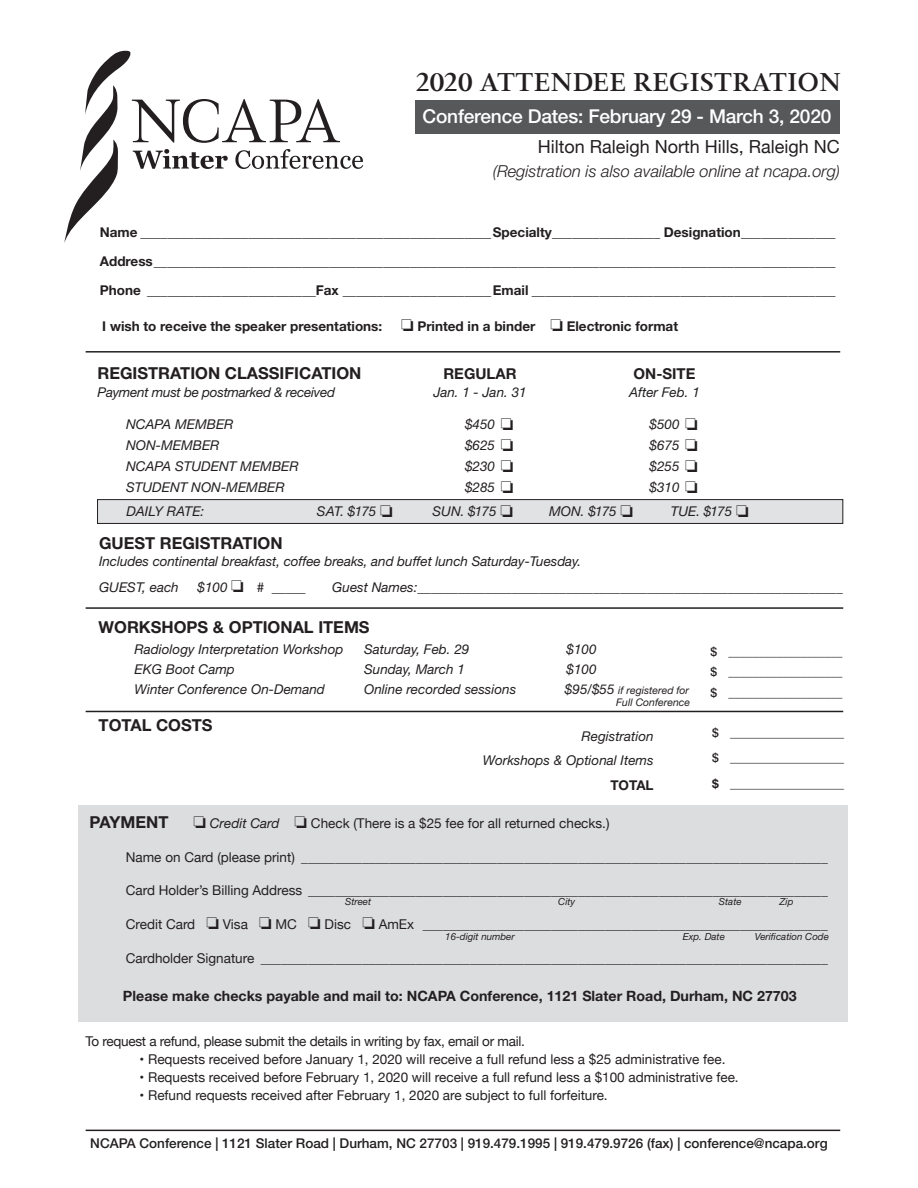
<style>
.page{position:relative;width:918px;height:1188px;background:#fff}
.page>*{position:absolute;margin:0;border:0;box-sizing:border-box;transform-origin:0 0}
.t1{font:600 25.5px "Magneta";letter-spacing:.015em;color:#231f20}
.t2{font:500 19.2px "Helvetica Neue";letter-spacing:-.01em;color:#fff}
.t3{font:18px "Helvetica Neue";color:#231f20}
.t4{font:700 16.5px "Helvetica Neue";color:#231f20}
.t5{font:italic 300 16.5px "Helvetica Neue";color:#231f20}
.t6{font:700 15px "Helvetica Neue";color:#231f20}
.t7{font:700 14.25px "Helvetica Neue";color:#231f20}
.t8{font:13.5px "Helvetica Neue";color:#231f20}
.t9{font:italic 13.5px "Helvetica Neue";color:#231f20}
.t10{font:700 13.5px "Helvetica Neue";color:#231f20}
.t11{font:500 13.5px "Helvetica Neue";color:#231f20}
.t12{font:13.5px "Helvetica Neue";letter-spacing:-.02em;color:#231f20}
.t13{font:italic 13.5px "Helvetica Neue";letter-spacing:-.02em;color:#231f20}
.t14{font:500 12px "Helvetica Neue";color:#231f20}
.t15{font:700 12px "Helvetica Neue";color:#231f20}
.t16{font:italic 10.5px/11.2px "Helvetica Neue";color:#231f20;text-align:right}
.t17{font:italic 9.75px "Helvetica Neue";color:#231f20}
.s1{font-size:13.5px}
.s2{font-style:italic}
</style>
<div class="page">
<div style="left:98px;top:500px;width:745px;height:23px;background:#e1e2e4"></div>
<div style="left:97px;top:499px;width:746px;height:25px;border:1px solid #231f20"></div>
<svg style="left:64px;top:51px;width:300px;height:192px"></svg>
<div style="left:415px;top:100px;width:425px;height:34px;background:#57585a"></div>
<div style="left:130px;top:175px;width:252px;height:15px;background:#fff"></div>
<hr style="left:86px;top:351px;width:754px;height:2px;background:#231f20">
<div style="left:78px;top:806px;width:769px;height:216px;background:#dcdddf"></div>
<hr style="left:86px;top:711px;width:757px;height:1px;background:#231f20">
<hr style="left:86px;top:607px;width:757px;height:2px;background:#231f20">
<hr style="left:86px;top:1130px;width:754px;height:1px;background:#231f20">
<p class="t1" style="left:415px;top:65px;width:427px">2020 ATTENDEE REGISTRATION</p>
<p class="t2" style="left:422px;top:104px;width:411px">Conference Dates: February 29 - March 3, 2020</p>
<p class="t3" style="left:538px;top:134px;width:303px">Hilton Raleigh North Hills, Raleigh NC</p>
<p class="t5" style="left:493px;top:162px;width:349px">(Registration is also available online at ncapa.org)</p>
<p class="t10" style="left:100px;top:224px;width:737px">Name ____________________________________________________Specialty________________ Designation______________</p>
<p class="t10" style="left:100px;top:253px;width:737px">Address_____________________________________________________________________________________________________</p>
<p class="t10" style="left:100px;top:282px;width:737px">Phone _________________________Fax ______________________Email _____________________________________________</p>
<p class="t10" style="left:102px;top:318px;width:577px">I wish to receive the speaker presentations: ❏ Printed in a binder ❏ Electronic format</p>
<p class="t4" style="left:98px;top:363px;width:265px">REGISTRATION CLASSIFICATION</p>
<p class="t6" style="left:443px;top:365px;width:75px">REGULAR</p>
<p class="t6" style="left:634px;top:365px;width:63px">ON-SITE</p>
<p class="t13" style="left:98px;top:384px;width:239px">Payment must be postmarked &amp; received</p>
<p class="t9" style="left:433px;top:384px;width:95px">Jan. 1 - Jan. 31</p>
<p class="t9" style="left:629px;top:384px;width:72px">After Feb. 1</p>
<p class="t9" style="left:126px;top:416px;width:109px">NCAPA MEMBER</p>
<p class="t9" style="left:465px;top:416px;width:50px">$450 ❏</p>
<p class="t9" style="left:650px;top:416px;width:50px">$500 ❏</p>
<p class="t9" style="left:126px;top:437px;width:95px">NON-MEMBER</p>
<p class="t9" style="left:465px;top:437px;width:50px">$625 ❏</p>
<p class="t9" style="left:650px;top:437px;width:50px">$675 ❏</p>
<p class="t9" style="left:126px;top:458px;width:174px">NCAPA STUDENT MEMBER</p>
<p class="t9" style="left:465px;top:458px;width:50px">$230 ❏</p>
<p class="t9" style="left:650px;top:458px;width:50px">$255 ❏</p>
<p class="t9" style="left:126px;top:479px;width:160px">STUDENT NON-MEMBER</p>
<p class="t9" style="left:465px;top:479px;width:50px">$285 ❏</p>
<p class="t9" style="left:650px;top:479px;width:50px">$310 ❏</p>
<p class="t9" style="left:126px;top:503px;width:80px">DAILY RATE:</p>
<p class="t9" style="left:317px;top:503px;width:77px">SAT. $175 ❏</p>
<p class="t9" style="left:433px;top:503px;width:82px">SUN. $175 ❏</p>
<p class="t9" style="left:549px;top:503px;width:85px">MON. $175 ❏</p>
<p class="t9" style="left:671px;top:503px;width:79px">TUE. $175 ❏</p>
<p class="t4" style="left:99px;top:533px;width:185px">GUEST REGISTRATION</p>
<p class="t9" style="left:99px;top:553px;width:484px">Includes continental breakfast, coffee breaks, and buffet lunch Saturday-Tuesday.</p>
<p class="t9" style="left:99px;top:579px;width:81px">GUEST, each</p>
<p class="t9" style="left:198px;top:579px;width:110px">$100 ❏ # _____</p>
<p class="t9" style="left:332px;top:579px;width:512px">Guest Names:_______________________________________________________________</p>
<p class="t4" style="left:99px;top:617px;width:273px">WORKSHOPS &amp; OPTIONAL ITEMS</p>
<p class="t9" style="left:135px;top:641px;width:210px">Radiology Interpretation Workshop</p>
<p class="t9" style="left:364px;top:641px;width:107px">Saturday, Feb. 29</p>
<p class="t9" style="left:567px;top:641px;width:32px">$100</p>
<p class="t9" style="left:135px;top:661px;width:102px">EKG Boot Camp</p>
<p class="t9" style="left:364px;top:661px;width:102px">Sunday, March 1</p>
<p class="t9" style="left:567px;top:661px;width:32px">$100</p>
<p class="t9" style="left:135px;top:681px;width:192px">Winter Conference On-Demand</p>
<p class="t9" style="left:364px;top:681px;width:154px">Online recorded sessions</p>
<p class="t16" style="left:565px;top:685px;width:127px"><span class="s1">$95/$55</span> if registered for<br>Full Conference</p>
<p class="t9" style="left:582px;top:728px;width:73px">Registration</p>
<p class="t9" style="left:483px;top:753px;width:172px">Workshops &amp; Optional Items</p>
<p class="t10" style="left:610px;top:777px;width:45px">TOTAL</p>
<p class="t4" style="left:99px;top:715px;width:116px">TOTAL COSTS</p>
<p class="t4" style="left:90px;top:812px;width:80px">PAYMENT</p>
<p class="t8" style="left:193px;top:814px;width:418px">❏ <span class="s2">Credit Card</span> ❏ Check (There is a $25 fee for all returned checks.)</p>
<p class="t14" style="left:711px;top:644px;width:133px">$ ___________________</p>
<p class="t14" style="left:711px;top:664px;width:133px">$ ___________________</p>
<p class="t14" style="left:711px;top:685px;width:133px">$ ___________________</p>
<p class="t14" style="left:712px;top:725px;width:133px">$ ___________________</p>
<p class="t14" style="left:712px;top:751px;width:133px">$ ___________________</p>
<p class="t15" style="left:712px;top:776px;width:133px">$ ___________________</p>
<p class="t8" style="left:126px;top:847px;width:703px">Name on Card (please print) ______________________________________________________________________________</p>
<p class="t8" style="left:126px;top:881px;width:703px">Card Holder’s Billing Address _____________________________________________________________________________</p>
<p class="t8" style="left:126px;top:915px;width:704px">Credit Card ❏ Visa ❏ MC ❏ Disc ❏ AmEx ____________________________________________________________</p>
<p class="t8" style="left:126px;top:949px;width:703px">Cardholder Signature ____________________________________________________________________________________</p>
<p class="t17" style="left:345px;top:896px;width:28px">Street</p>
<p class="t17" style="left:558px;top:896px;width:18px">City</p>
<p class="t17" style="left:719px;top:896px;width:24px">State</p>
<p class="t17" style="left:780px;top:896px;width:15px">Zip</p>
<p class="t17" style="left:445px;top:930px;width:71px">16-digit number</p>
<p class="t17" style="left:683px;top:930px;width:44px">Exp. Date</p>
<p class="t17" style="left:755px;top:930px;width:76px">Verification Code</p>
<p class="t7" style="left:123px;top:987px;width:675px">Please make checks payable and mail to: NCAPA Conference, 1121 Slater Road, Durham, NC 27703</p>
<p class="t12" style="left:86px;top:1031px;width:441px">To request a refund, please submit the details in writing by fax, email or mail.</p>
<p class="t8" style="left:140px;top:1049px;width:587px">• Requests received before January 1, 2020 will receive a full refund less a $25 administrative fee.</p>
<p class="t8" style="left:140px;top:1067px;width:601px">• Requests received before February 1, 2020 will receive a full refund less a $100 administrative fee.</p>
<p class="t8" style="left:140px;top:1085px;width:470px">• Refund requests received after February 1, 2020 are subject to full forfeiture.</p>
<p class="t11" style="left:90px;top:1136px;width:739px">NCAPA Conference | 1121 Slater Road | Durham, NC 27703 | 919.479.1995 | 919.479.9726 (fax) | conference@ncapa.org</p>
</div>
